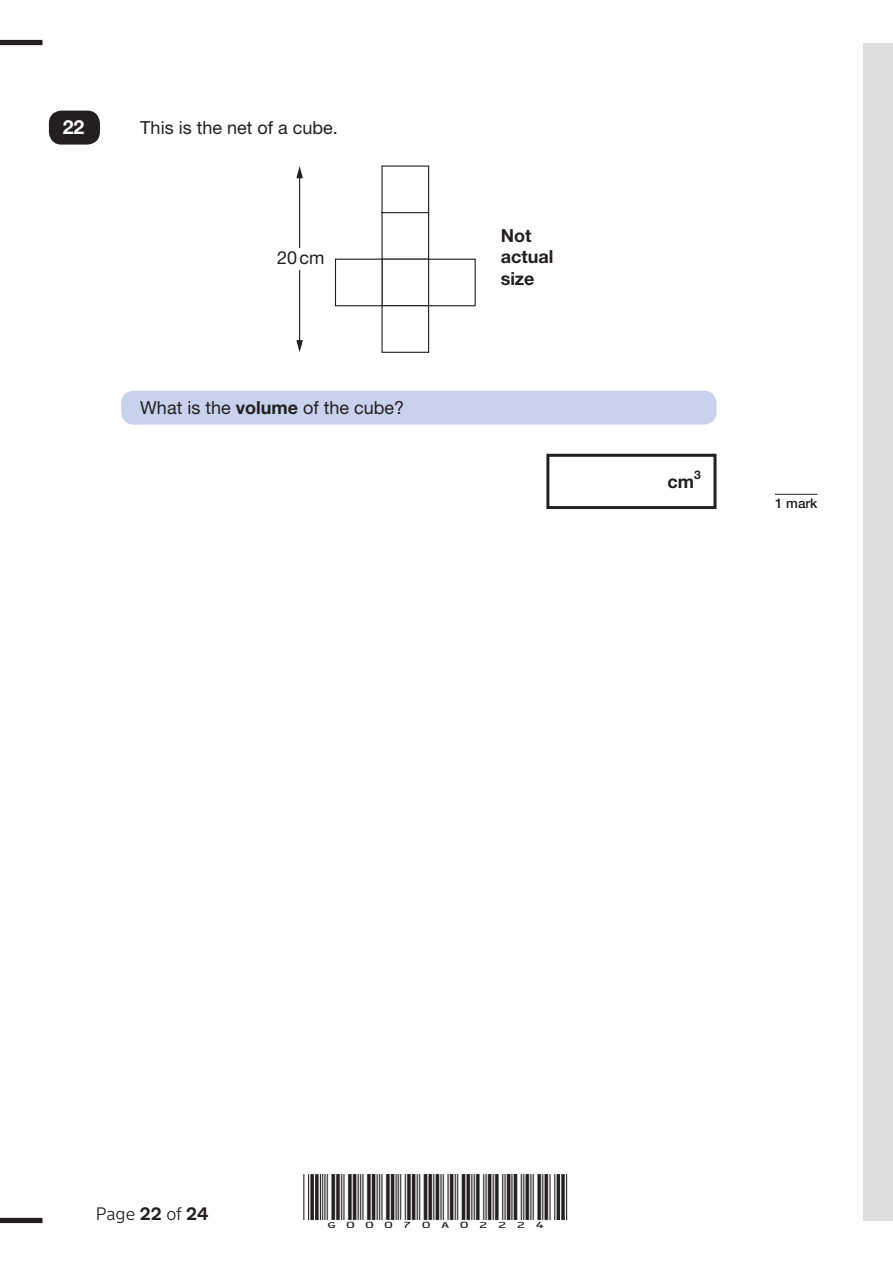
<style>
.page{position:relative;width:893px;height:1263px;background:#fff}
.page>*{position:absolute;margin:0;border:0;box-sizing:border-box;transform-origin:0 0}
.t1{font:700 19.5px "Helvetica Neue LT Std";color:#fff}
.t2{font:18px "Helvetica Neue LT Std";color:#231f20}
.t3{font:18px/21.6px "Helvetica Neue LT Std Bd 2";color:#231f20}
.t4{font:300 18px "New Transport";color:#231f20}
.t5{font:18px "Helvetica Neue";color:#231f20}
.t6{font:700 18px "Helvetica Neue LT Std";color:#231f20}
.t7{font:15px "ID Automation HC39 M";color:#231f20;scale:1.3 1}
.t8{font:500 13.5px "Helvetica Neue LT Std";color:#231f20}
.t9{font:700 12px "Helvetica Neue LT Std";color:#231f20}
.s1{font-weight:700}
</style>
<div class="page">
<div style="left:49px;top:111px;width:51px;height:34px;background:#231f20;border-radius:13px"></div>
<hr style="left:299px;top:176px;width:1px;height:166px;background:#231f20">
<svg style="left:296px;top:166px;width:7px;height:12px"></svg>
<svg style="left:296px;top:340px;width:7px;height:12px"></svg>
<div style="left:274px;top:248px;width:53px;height:22px;background:#fff"></div>
<div style="left:381px;top:212px;width:48px;height:48px;border:1px solid #231f20"></div>
<div style="left:381px;top:259px;width:48px;height:47px;border:1px solid #231f20"></div>
<div style="left:428px;top:259px;width:48px;height:47px;border:1px solid #231f20"></div>
<div style="left:335px;top:259px;width:48px;height:47px;border:1px solid #231f20"></div>
<div style="left:381px;top:305px;width:48px;height:48px;border:1px solid #231f20"></div>
<div style="left:121px;top:391px;width:595px;height:34px;background:#c8d2ec;border-radius:13px"></div>
<div style="left:546px;top:454px;width:170px;height:55px;border:3px solid #231f20"></div>
<hr style="left:775px;top:494px;width:42px;height:1px;background:#231f20">
<hr style="left:320px;top:1174px;width:1px;height:46px;background:#231f20">
<hr style="left:308px;top:1174px;width:1px;height:46px;background:#231f20">
<hr style="left:303px;top:1174px;width:1px;height:46px;background:#231f20">
<svg style="left:315px;top:1174px;width:4px;height:46px"></svg>
<svg style="left:310px;top:1174px;width:4px;height:46px"></svg>
<hr style="left:566px;top:1174px;width:1px;height:46px;background:#231f20">
<hr style="left:554px;top:1174px;width:1px;height:46px;background:#231f20">
<hr style="left:549px;top:1174px;width:2px;height:46px;background:#231f20">
<svg style="left:561px;top:1174px;width:4px;height:46px"></svg>
<hr style="left:557px;top:1174px;width:3px;height:46px;background:#231f20">
<div style="left:0;top:40px;width:43px;height:5px;background:#231f20"></div>
<div style="left:0;top:1218px;width:43px;height:5px;background:#231f20"></div>
<div style="left:863px;top:43px;width:30px;height:1177px;background:#dcdddf"></div>
<p class="t1" style="left:63px;top:115px;width:23px">22</p>
<p class="t2" style="left:140px;top:117px;width:199px">This is the net of a cube.</p>
<p class="t5" style="left:277px;top:247px;width:49px">20 cm</p>
<p class="t2" style="left:140px;top:397px;width:265px">What is the <span class="s1">volume</span> of the cube?</p>
<p class="t3" style="left:501px;top:224px;width:54px">Not actual size</p>
<p class="t9" style="left:694px;top:467px;width:8px">3</p>
<p class="t6" style="left:667px;top:470px;width:28px">cm</p>
<p class="t8" style="left:775px;top:495px;width:44px">1 mark</p>
<p class="t4" style="left:96px;top:1203px;width:114px">Page <span class="s1">22</span> of <span class="s1">24</span></p>
<p class="t7" style="left:322px;top:1206px;width:176px">G00070A02224</p>
</div>
